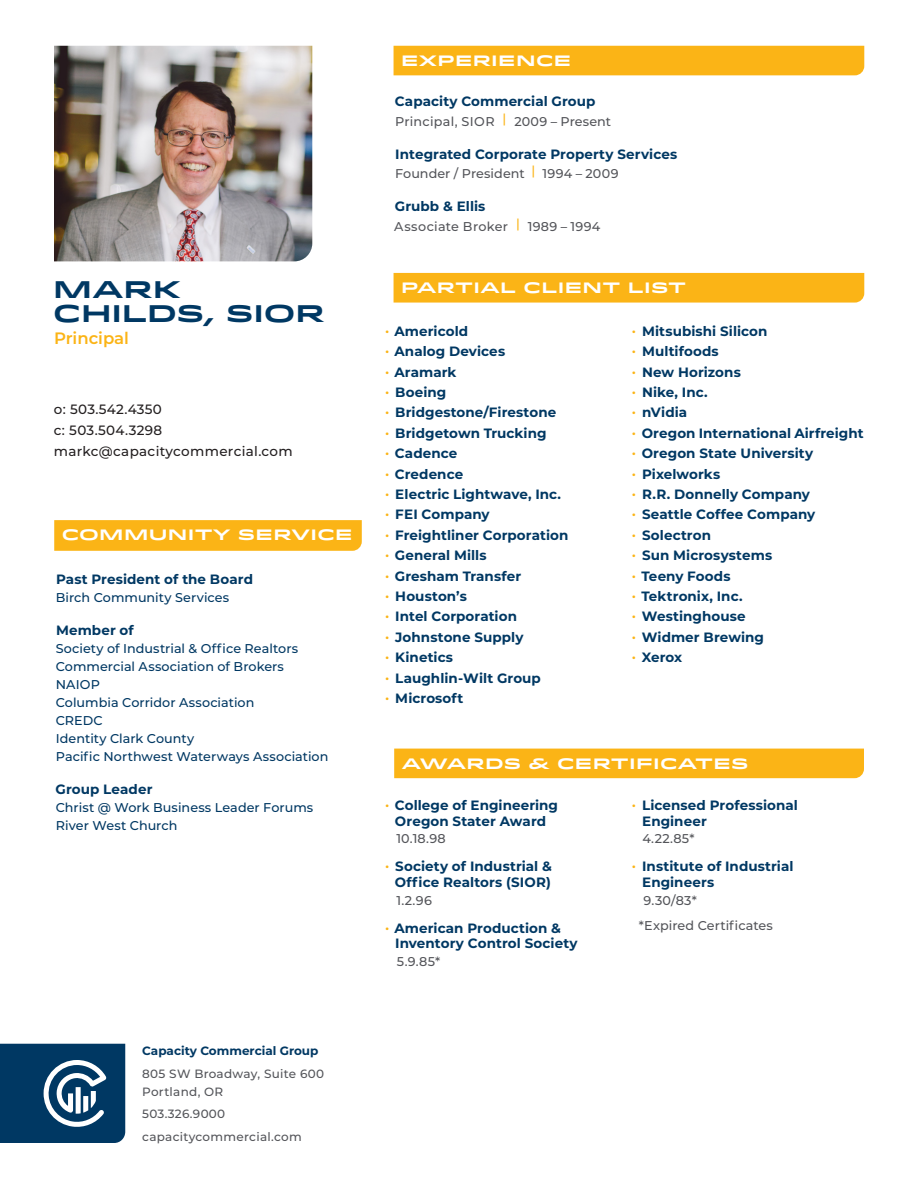
<style>
.page{position:relative;width:918px;height:1188px;background:#fff}
.page>*{position:absolute;margin:0;border:0;box-sizing:border-box;transform-origin:0 0}
.Title_and_Dates{font:700 24px "Idlewild";letter-spacing:-.005em;color:#003863}
.t1{font:600 16.5px "Montserrat";color:#fbb416}
.Subhead_1{font:700 15px "Idlewild";letter-spacing:.025em;color:#fff}
.Company{font:700 13.5px/15.9px "Montserrat";letter-spacing:.005em;color:#003863}
.Body{font:500 13.5px/21px "Montserrat";letter-spacing:.025em;color:#231f20}
.Name{font:700 13.5px "Montserrat";letter-spacing:.005em;color:#003863}
.Business{font:500 12.75px "Montserrat";letter-spacing:.005em;color:#003863}
.Title_and_Dates-2{font:500 12.75px "Montserrat";letter-spacing:.015em;color:#54555a}
.Company-2{font:500 12.75px "Montserrat";letter-spacing:.015em;color:#54555a}
.Body-2{font:500 12px/18px "Montserrat";letter-spacing:.025em;color:#54555a}
.Body-3{font:700 12px "Montserrat";color:#003863}
</style>
<div class="page">
<div style="left:394px;top:46px;width:470px;height:29px;background:#fbb416"></div>
<svg style="left:54px;top:520px;width:308px;height:31px;background:#fbb519"></svg>
<div style="left:394px;top:749px;width:470px;height:29px;background:#fbb416"></div>
<div style="left:394px;top:273px;width:470px;height:30px;background:#fbb416"></div>
<img style="left:54px;top:46px;width:258px;height:215px">
<svg style="left:0;top:1044px;width:125px;height:99px;background:#205176"></svg>
<p class="Subhead_1" style="left:401px;top:49px;width:172px">EXPERIENCE</p>
<p class="Company" style="left:395px;top:93px;width:202px">Capacity Commercial Group</p>
<p class="Company-2" style="left:395px;top:113px;width:218px">Principal, SIOR <sup>|</sup> 2009 – Present</p>
<p class="Company" style="left:395px;top:146px;width:283px">Integrated Corporate Property Services</p>
<p class="Title_and_Dates-2" style="left:395px;top:165px;width:225px">Founder / President <sup>|</sup> 1994 – 2009</p>
<p class="Company" style="left:395px;top:198px;width:92px">Grubb &amp; Ellis</p>
<p class="Title_and_Dates-2" style="left:394px;top:218px;width:208px">Associate Broker <sup>|</sup> 1989 – 1994</p>
<p class="Title_and_Dates" style="left:53px;top:271px;width:129px">MARK</p>
<p class="Subhead_1" style="left:401px;top:276px;width:287px">PARTIAL CLIENT LIST</p>
<p class="Title_and_Dates" style="left:53px;top:295px;width:273px">CHILDS, SIOR</p>
<p class="t1" style="left:54px;top:327px;width:77px">Principal</p>
<p class="Company" style="left:385px;top:322px;width:84px"><sup>.</sup> Americold</p>
<p class="Company" style="left:385px;top:343px;width:121px"><sup>.</sup> Analog Devices</p>
<p class="Company" style="left:385px;top:363px;width:73px"><sup>.</sup> Aramark</p>
<p class="Company" style="left:385px;top:384px;width:62px"><sup>.</sup> Boeing</p>
<p class="Company" style="left:385px;top:404px;width:172px"><sup>.</sup> Bridgestone/Firestone</p>
<p class="Company" style="left:385px;top:424px;width:163px"><sup>.</sup> Bridgetown Trucking</p>
<p class="Company" style="left:385px;top:445px;width:73px"><sup>.</sup> Cadence</p>
<p class="Company" style="left:385px;top:465px;width:79px"><sup>.</sup> Credence</p>
<p class="Company" style="left:385px;top:486px;width:177px"><sup>.</sup> Electric Lightwave, Inc.</p>
<p class="Company" style="left:385px;top:506px;width:106px"><sup>.</sup> FEI Company</p>
<p class="Company" style="left:385px;top:526px;width:184px"><sup>.</sup> Freightliner Corporation</p>
<p class="Company" style="left:385px;top:547px;width:103px"><sup>.</sup> General Mills</p>
<p class="Company" style="left:385px;top:567px;width:137px"><sup>.</sup> Gresham Transfer</p>
<p class="Company" style="left:385px;top:588px;width:83px"><sup>.</sup> Houston’s</p>
<p class="Company" style="left:385px;top:608px;width:133px"><sup>.</sup> Intel Corporation</p>
<p class="Company" style="left:385px;top:628px;width:140px"><sup>.</sup> Johnstone Supply</p>
<p class="Company" style="left:385px;top:649px;width:69px"><sup>.</sup> Kinetics</p>
<p class="Company" style="left:385px;top:669px;width:157px"><sup>.</sup> Laughlin-Wilt Group</p>
<p class="Company" style="left:385px;top:690px;width:79px"><sup>.</sup> Microsoft</p>
<p class="Company" style="left:632px;top:322px;width:137px"><sup>.</sup> Mitsubishi Silicon</p>
<p class="Company" style="left:632px;top:343px;width:88px"><sup>.</sup> Multifoods</p>
<p class="Company" style="left:632px;top:363px;width:110px"><sup>.</sup> New Horizons</p>
<p class="Company" style="left:632px;top:384px;width:77px"><sup>.</sup> Nike, Inc.</p>
<p class="Company" style="left:632px;top:404px;width:57px"><sup>.</sup> nVidia</p>
<p class="Company" style="left:632px;top:424px;width:233px"><sup>.</sup> Oregon International Airfreight</p>
<p class="Company" style="left:632px;top:445px;width:182px"><sup>.</sup> Oregon State University</p>
<p class="Company" style="left:632px;top:465px;width:90px"><sup>.</sup> Pixelworks</p>
<p class="Company" style="left:632px;top:486px;width:179px"><sup>.</sup> R.R. Donnelly Company</p>
<p class="Company" style="left:632px;top:506px;width:185px"><sup>.</sup> Seattle Coffee Company</p>
<p class="Company" style="left:632px;top:526px;width:80px"><sup>.</sup> Solectron</p>
<p class="Company" style="left:632px;top:547px;width:142px"><sup>.</sup> Sun Microsystems</p>
<p class="Company" style="left:632px;top:567px;width:100px"><sup>.</sup> Teeny Foods</p>
<p class="Company" style="left:632px;top:588px;width:112px"><sup>.</sup> Tektronix, Inc.</p>
<p class="Company" style="left:632px;top:608px;width:115px"><sup>.</sup> Westinghouse</p>
<p class="Company" style="left:632px;top:628px;width:133px"><sup>.</sup> Widmer Brewing</p>
<p class="Company" style="left:632px;top:649px;width:52px"><sup>.</sup> Xerox</p>
<p class="Body" style="left:54px;top:399px;width:240px">o: 503.542.4350<br>c: 503.504.3298 markc@capacitycommercial.com</p>
<p class="Subhead_1" style="left:62px;top:524px;width:292px">COMMUNITY SERVICE</p>
<p class="Name" style="left:56px;top:569px;width:198px">Past President of the Board</p>
<p class="Business" style="left:56px;top:588px;width:175px">Birch Community Services</p>
<p class="Name" style="left:56px;top:620px;width:79px">Member of</p>
<p class="Business" style="left:56px;top:639px;width:244px">Society of Industrial &amp; Office Realtors</p>
<p class="Business" style="left:56px;top:657px;width:230px">Commercial Association of Brokers</p>
<p class="Business" style="left:56px;top:675px;width:46px">NAIOP</p>
<p class="Business" style="left:56px;top:693px;width:200px">Columbia Corridor Association</p>
<p class="Business" style="left:56px;top:711px;width:49px">CREDC</p>
<p class="Business" style="left:56px;top:729px;width:140px">Identity Clark County</p>
<p class="Business" style="left:56px;top:747px;width:274px">Pacific Northwest Waterways Association</p>
<p class="Name" style="left:56px;top:779px;width:98px">Group Leader</p>
<p class="Business" style="left:56px;top:798px;width:259px">Christ @ Work Business Leader Forums</p>
<p class="Business" style="left:56px;top:816px;width:123px">River West Church</p>
<p class="Subhead_1" style="left:402px;top:752px;width:348px">AWARDS &amp; CERTIFICATES</p>
<p class="Company" style="left:385px;top:797px;width:174px;text-align:center"><sup>.</sup> College of Engineering<br>Oregon Stater Award</p>
<p class="Title_and_Dates-2" style="left:396px;top:830px;width:51px">10.18.98</p>
<p class="Company" style="left:385px;top:858px;width:168px;text-align:right"><sup>.</sup> Society of Industrial &amp;<br>Office Realtors (SIOR)</p>
<p class="Title_and_Dates-2" style="left:396px;top:891px;width:37px">1.2.96</p>
<p class="Company" style="left:395px;top:919px;width:184px;text-indent:-10px"><sup>.</sup> American Production &amp;<br>Inventory Control Society</p>
<p class="Title_and_Dates-2" style="left:397px;top:952px;width:45px">5.9.85*</p>
<p class="Company" style="left:642px;top:797px;width:157px;text-indent:-10px"><sup>.</sup> Licensed Professional<br>Engineer</p>
<p class="Title_and_Dates-2" style="left:642px;top:830px;width:54px">4.22.85*</p>
<p class="Company" style="left:642px;top:858px;width:153px;text-indent:-10px"><sup>.</sup> Institute of Industrial<br>Engineers</p>
<p class="Title_and_Dates-2" style="left:644px;top:891px;width:55px">9.30/83*</p>
<p class="Title_and_Dates-2" style="left:639px;top:916px;width:136px">*Expired Certificates</p>
<p class="Body-3" style="left:142px;top:1042px;width:178px">Capacity Commercial Group</p>
<p class="Body-2" style="left:142px;top:1064px;width:183px">805 SW Broadway, Suite 600<br>Portland, OR</p>
<p class="Body-2" style="left:142px;top:1104px;width:85px">503.326.9000</p>
<p class="Body-2" style="left:142px;top:1127px;width:161px">capacitycommercial.com</p>
</div>
